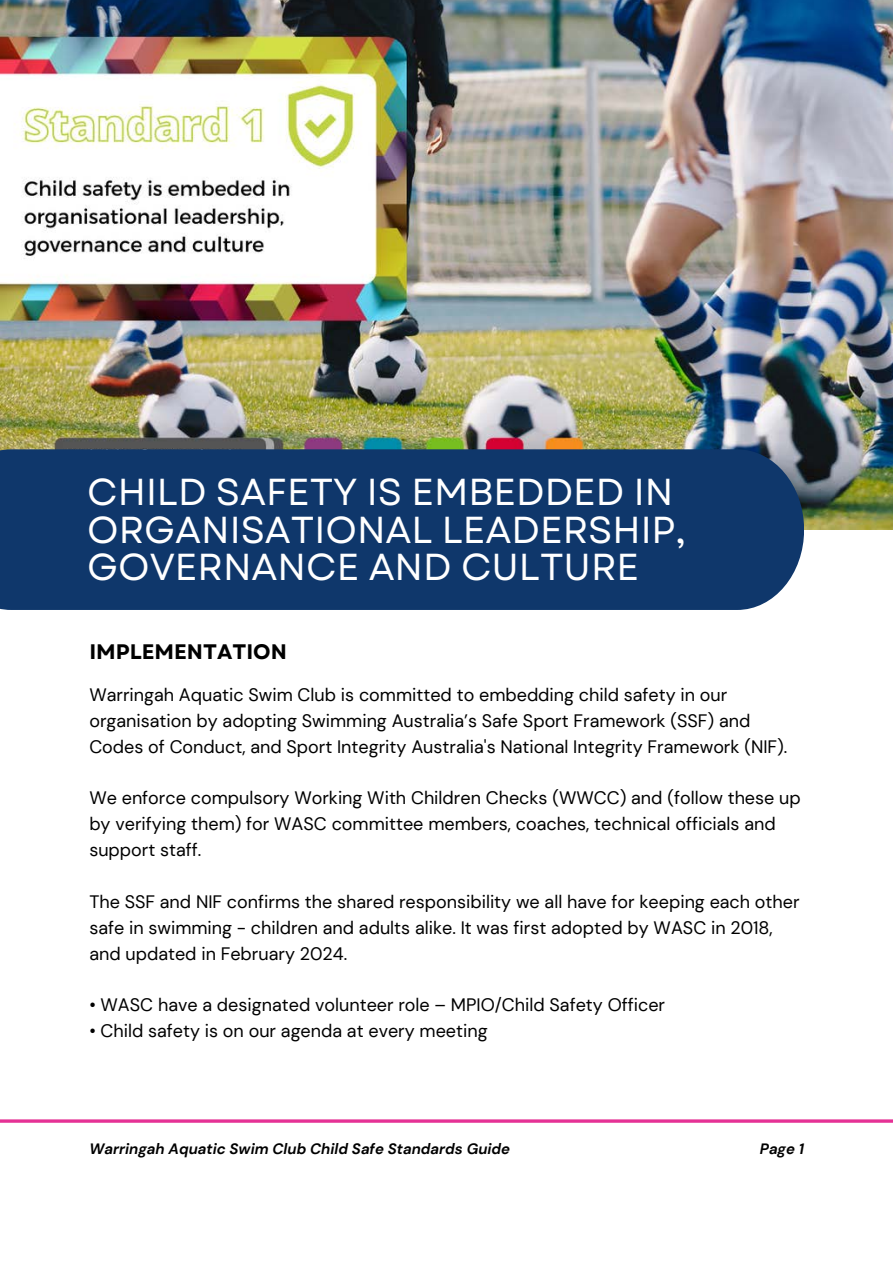
<style>
.page{position:relative;width:893px;height:1264px;background:#fff}
.page>*{position:absolute;margin:0;border:0;box-sizing:border-box;transform-origin:0 0}
.t1{font:37.5px/37.2px "Garet";color:#fff}
.t2{font:700 21px "Garet";color:#000}
.t3{font:18px/25.8px "DM Sans";color:#000}
.t4{font:italic 700 15px "DM Sans";color:#000}
</style>
<div class="page">
<img style="left:0;top:0;width:892px;height:529px">
<div style="left:0;top:449px;width:803px;height:161px;background:#0f376b"></div>
<hr style="left:0;top:1119px;width:892px;height:3px;background:#e53195">
<p class="t1" style="left:87px;top:474px;width:600px">CHILD SAFETY IS EMBEDDED IN<br>ORGANISATIONAL LEADERSHIP,<br>GOVERNANCE AND CULTURE</p>
<p class="t2" style="left:89px;top:636px;width:199px">IMPLEMENTATION</p>
<h1 class="t3" style="left:89px;top:681px;width:699px">Warringah Aquatic Swim Club is committed to embedding child safety in our organisation by adopting Swimming Australia’s Safe Sport Framework (SSF) and<br>Codes of Conduct, and Sport Integrity Australia's National Integrity Framework (NIF).</h1>
<h2 class="t3" style="left:89px;top:785px;width:713px">We enforce compulsory Working With Children Checks (WWCC) and (follow these up by verifying them) for WASC committee members, coaches, technical officials and support staff.</h2>
<h3 class="t3" style="left:89px;top:888px;width:711px">The SSF and NIF confirms the shared responsibility we all have for keeping each other safe in swimming - children and adults alike. It was first adopted by WASC in 2018, and updated in February 2024.</h3>
<h3 class="t3" style="left:89px;top:992px;width:577px">• WASC have a designated volunteer role – MPIO/Child Safety Officer</h3>
<h3 class="t3" style="left:89px;top:1018px;width:400px">• Child safety is on our agenda at every meeting</h3>
<h3 class="t4" style="left:89px;top:1139px;width:422px">Warringah Aquatic Swim Club Child Safe Standards Guide</h3>
<h3 class="t4" style="left:759px;top:1139px;width:46px">Page 1</h3>
</div>
